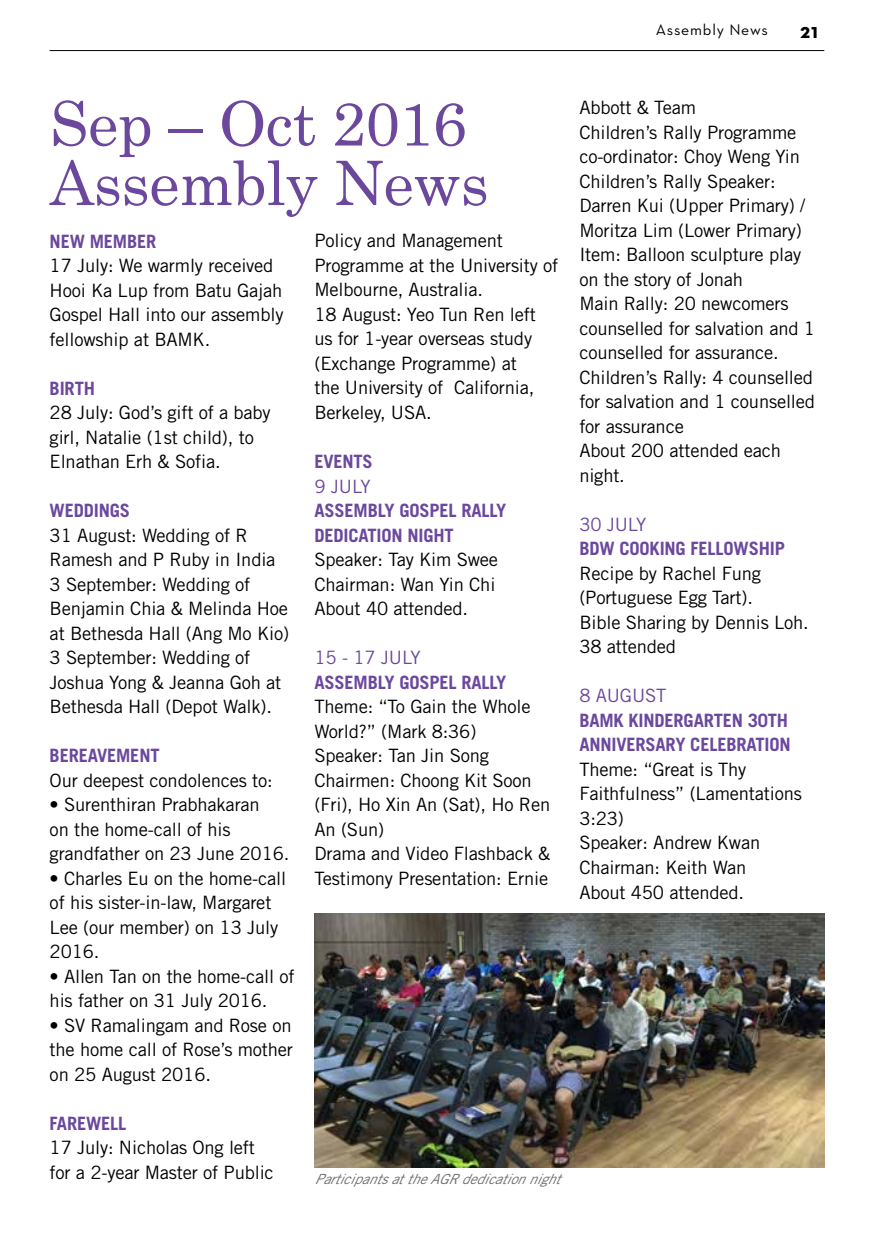
<style>
.page{position:relative;width:874px;height:1241px;background:#fff}
.page>*{position:absolute;margin:0;border:0;box-sizing:border-box;transform-origin:0 0}
.t1{font:61.25px/59.5px "Century";letter-spacing:-.01em;color:#6b489d}
.t2{font:700 21px "Neutra Text";color:#000}
.t3{font:18.38px/24.5px "Trade Gothic";letter-spacing:-.01em;color:#000}
.t4{font:700 18.38px/24.5px "Trade Gothic";letter-spacing:-.01em;color:#6b489d}
.t5{font:18.38px "Trade Gothic";letter-spacing:-.01em;color:#6b489d}
.t6{font:15.75px "Neutra Text";letter-spacing:.05em;color:#000}
.t7{font:italic 14px "Trade Gothic";letter-spacing:-.005em;color:#6d6e71}
</style>
<div class="page">
<img style="left:314px;top:913px;width:509px;height:254px">
<hr style="left:50px;top:50px;width:773px;height:1px;background:#000">
<p class="t6" style="left:655px;top:20px;width:114px">Assembly News</p>
<p class="t2" style="left:799px;top:18px;width:20px">21</p>
<h1 class="t1" style="left:50px;top:88px;width:440px">Sep – Oct 2016<br>Assembly News</h1>
<p class="t4" style="left:50px;top:228px;width:108px">NEW MEMBER</p>
<p class="t3" style="left:50px;top:253px;width:235px">17 July: We warmly received<br>Hooi Ka Lup from Batu Gajah<br>Gospel Hall into our assembly fellowship at BAMK.</p>
<p class="t4" style="left:50px;top:375px;width:47px">BIRTH</p>
<p class="t3" style="left:50px;top:400px;width:222px">28 July: God’s gift of a baby girl, Natalie (1st child), to<br>Elnathan Erh &amp; Sofia.</p>
<p class="t4" style="left:50px;top:498px;width:82px">WEDDINGS</p>
<p class="t3" style="left:50px;top:522px;width:241px">31 August: Wedding of R<br>Ramesh and P Ruby in India<br>3 September: Wedding of<br>Benjamin Chia &amp; Melinda Hoe at Bethesda Hall (Ang Mo Kio)<br>3 September: Wedding of<br>Joshua Yong &amp; Jeanna Goh at<br>Bethesda Hall (Depot Walk).</p>
<p class="t4" style="left:50px;top:743px;width:111px">BEREAVEMENT</p>
<p class="t3" style="left:50px;top:767px;width:224px">Our deepest condolences to:</p>
<p class="t3" style="left:50px;top:792px;width:241px">• Surenthiran Prabhakaran<br>on the home-call of his grandfather on 23 June 2016.</p>
<p class="t3" style="left:50px;top:865px;width:238px">• Charles Eu on the home-call of his sister-in-law, Margaret<br>Lee (our member) on 13 July<br>2016.</p>
<p class="t3" style="left:50px;top:963px;width:246px">• Allen Tan on the home-call of his father on 31 July 2016.</p>
<p class="t3" style="left:50px;top:1012px;width:245px;text-align:justify">• SV Ramalingam and Rose on the home call of Rose’s mother on 25 August 2016.</p>
<p class="t4" style="left:50px;top:1110px;width:78px">FAREWELL</p>
<p class="t3" style="left:50px;top:1135px;width:225px">17 July: Nicholas Ong left for a 2-year Master of Public</p>
<p class="t3" style="left:314px;top:228px;width:245px">Policy and Management<br>Programme at the University of<br>Melbourne, Australia.<br>18 August: Yeo Tun Ren left us for 1-year overseas study (Exchange Programme) at<br>the University of California,<br>Berkeley, USA.</p>
<p class="t4" style="left:314px;top:449px;width:60px">EVENTS</p>
<p class="t5" style="left:314px;top:475px;width:58px">9 JULY</p>
<p class="t4" style="left:314px;top:498px;width:193px">ASSEMBLY GOSPEL RALLY<br>DEDICATION NIGHT</p>
<p class="t3" style="left:314px;top:547px;width:185px">Speaker: Tay Kim Swee<br>Chairman: Wan Yin Chi<br>About 40 attended.</p>
<p class="t5" style="left:314px;top:646px;width:107px">15 - 17 JULY</p>
<p class="t4" style="left:314px;top:669px;width:193px">ASSEMBLY GOSPEL RALLY</p>
<p class="t3" style="left:314px;top:694px;width:237px">Theme: “To Gain the Whole<br>World?” (Mark 8:36)<br>Speaker: Tan Jin Song<br>Chairmen: Choong Kit Soon (Fri), Ho Xin An (Sat), Ho Ren<br>An (Sun)<br>Drama and Video Flashback &amp;<br>Testimony Presentation: Ernie</p>
<p class="t7" style="left:314px;top:1169px;width:246px">Participantsat theAGR dedicationnight</p>
<p class="t3" style="left:579px;top:95px;width:237px">Abbott &amp; Team<br>Children’s Rally Programme co-ordinator: Choy Weng Yin<br>Children’s Rally Speaker:<br>Darren Kui (Upper Primary) /<br>Moritza Lim (Lower Primary)<br>Item: Balloon sculpture play on the story of Jonah<br>Main Rally: 20 newcomers counselled for salvation and 1 counselled for assurance.<br>Children’s Rally: 4 counselled for salvation and 1 counselled for assurance<br>About 200 attended each night.</p>
<p class="t5" style="left:579px;top:513px;width:69px">30 JULY</p>
<p class="t4" style="left:579px;top:536px;width:207px">BDW COOKING FELLOWSHIP</p>
<p class="t3" style="left:579px;top:560px;width:231px">Recipe by Rachel Fung (Portuguese Egg Tart).<br>Bible Sharing by Dennis Loh.<br>38 attended</p>
<p class="t5" style="left:579px;top:684px;width:89px">8 AUGUST</p>
<p class="t4" style="left:579px;top:707px;width:213px">BAMK KINDERGARTEN 30TH<br>ANNIVERSARY CELEBRATION</p>
<p class="t3" style="left:579px;top:756px;width:224px">Theme: “Great is Thy<br>Faithfulness” (Lamentations<br>3:23)<br>Speaker: Andrew Kwan<br>Chairman: Keith Wan<br>About 450 attended.</p>
</div>
